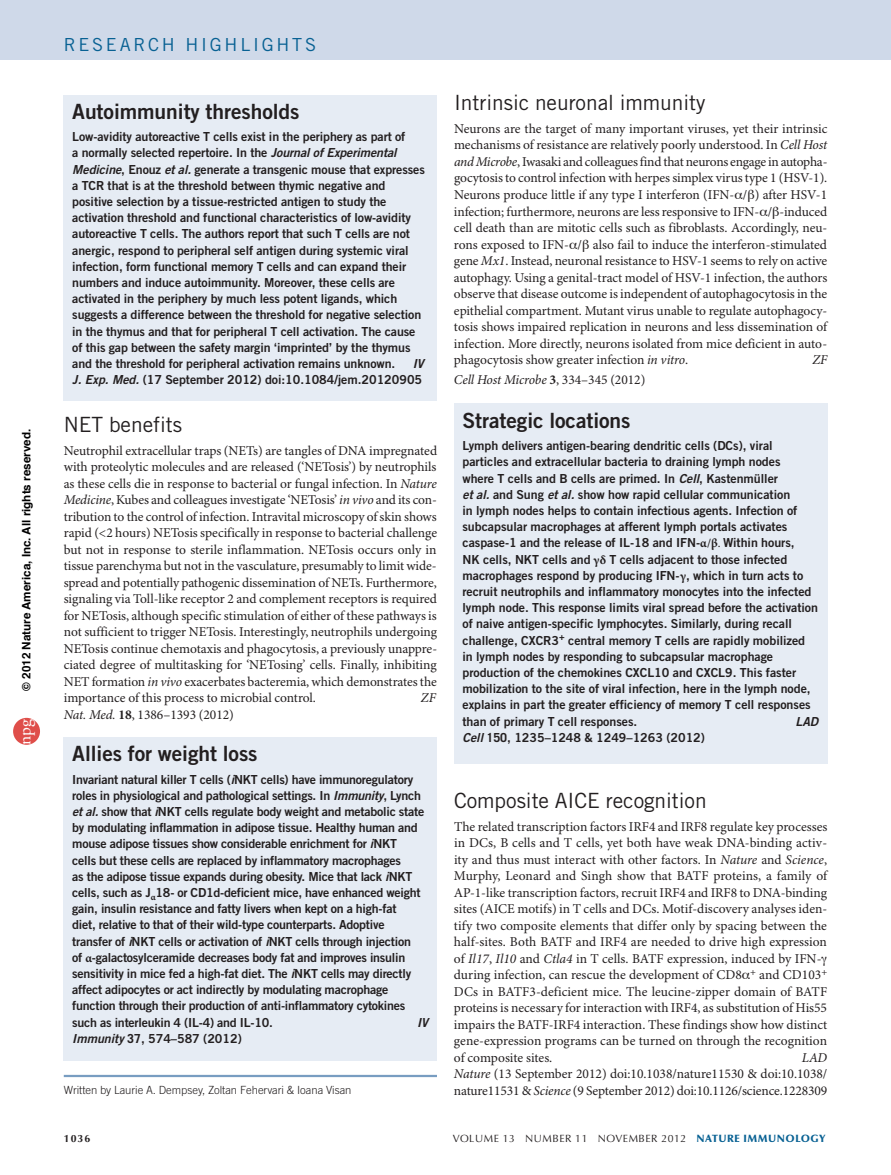
<style>
.page{position:relative;width:891px;height:1175px;background:#fff}
.page>*{position:absolute;margin:0;border:0;box-sizing:border-box;transform-origin:0 0}
.t1{font:21px "Trade Gothic LT Std";letter-spacing:-.005em;color:#231f20}
.t2{font:21px "Trade Gothic LT Std Bd 2";letter-spacing:-.005em;color:#231f20}
.t3{font:18px "Trade Gothic LT Std";letter-spacing:.15em;color:#086193}
.t4{font:17.4px "Adobe Garamond Pro";color:#fff}
.t5{font:13.5px/16.5px "Minion Pro";color:#231f20;text-align:justify}
.t6{font:italic 13.5px "Minion Pro";letter-spacing:-.01em;color:#231f20}
.t7{font:12.45px/16.2px "Trade Gothic LT Std Bd 2";letter-spacing:-.01em;color:#231f20}
.t8{font:12.45px "Trade Gothic LT Std Bd 2 Obl";letter-spacing:-.005em;color:#231f20}
.t9{font:700 11.7px "Helvetica";color:#000}
.t10{font:300 11.25px "Trade Gothic LT Std";letter-spacing:-.005em;color:#231f20}
.t11{font:10.5px "Optima LT Std";letter-spacing:.05em;color:#231f20}
.t12{font:700 10.5px "Optima LT Std";color:#231f20}
.s1{font-family:"Trade Gothic LT Std Bd 2 Obl"}
.s2{font-style:italic}
.s3{font-weight:700}
.s4{font-family:"Minion Pro";font-weight:700}
.s5{font-family:"Trade Gothic LT Std";font-weight:700}
.s6{font-weight:700;font-style:normal}
.s7{font-style:normal}
.s8{font-family:"Minion Pro";font-weight:600}
.s9{font-family:"Minion Pro"}
.s10{font-weight:900;color:#086193}
</style>
<div class="page">
<div style="left:0;top:0;width:891px;height:60px;background:#cfd9e9"></div>
<div style="left:64px;top:737px;width:373px;height:324px;background:#e6ecf4"></div>
<div style="left:454px;top:404px;width:373px;height:360px;background:#e6ecf4"></div>
<hr style="left:64px;top:1074px;width:373px;height:3px;background:#789dc1">
<div style="left:64px;top:95px;width:373px;height:306px;background:#e6ecf4"></div>
<div style="left:13px;top:718px;width:27px;height:26px;background:#df4e4a;border-radius:50%"></div>
<p class="t9" style="left:22px;top:690px;width:263px;rotate:-90deg">© 2012 Nature America, Inc. All rights reserved.</p>
<p class="t4" style="left:14px;top:744px;width:28px;rotate:-90deg">npg</p>
<h2 class="t3" style="left:64px;top:34px;width:254px">researc h highlights</h2>
<h1 class="t2" style="left:72px;top:98px;width:229px">Autoimmunity thresholds</h1>
<p class="t7" style="left:72px;top:128px;width:354px">Low-avidity autoreactive T cells exist in the periphery as part of<br>a normally selected repertoire. In the <span class="s1">Journal of Experimental Medicine</span>, Enouz <span class="s1">et al.</span> generate a transgenic mouse that expresses a TCR that is at the threshold between thymic negative and positive selection by a tissue-restricted antigen to study the activation threshold and functional characteristics of low-avidity autoreactive T cells. The authors report that such T cells are not anergic, respond to peripheral self antigen during systemic viral infection, form functional memory T cells and can expand their numbers and induce autoimmunity. Moreover, these cells are activated in the periphery by much less potent ligands, which suggests a difference between the threshold for negative selection in the thymus and that for peripheral T cell activation. The cause of this gap between the safety margin ‘imprinted’ by the thymus and the threshold for peripheral activation remains unknown.</p>
<p class="t8" style="left:413px;top:356px;width:12px">IV</p>
<p class="t7" style="left:72px;top:371px;width:351px"><span class="s1">J. Exp. Med.</span> (17 September 2012) doi:10.1084/jem.20120905</p>
<h1 class="t1" style="left:64px;top:411px;width:120px">NET benefits</h1>
<p class="t5" style="left:64px;top:442px;width:375px">Neutrophil extracellular traps (NETs) are tangles of DNA impregnated with proteolytic molecules and are released (‘NETosis’) by neutrophils as these cells die in response to bacterial or fungal infection. In <span class="s2">Nature Medicine</span>, Kubes and colleagues investigate ‘NETosis’ <span class="s2">in vivo</span> and its con&shy;tribution to the control of infection. Intravital microscopy of skin shows rapid (&lt;2 hours) NETosis specifically in response to bacterial challenge but not in response to sterile inflammation. NETosis occurs only in tissue parenchyma but not in the vasculature, presumably to limit wide&shy;spread and potentially pathogenic dissemination of NETs. Furthermore, signaling via Toll-like receptor 2 and complement receptors is required for NETosis, although specific stimulation of either of these pathways is not sufficient to trigger NETosis. Interestingly, neutrophils undergoing NETosis continue chemotaxis and phagocytosis, a previously unappre&shy;ciated degree of multitasking for ‘NETosing’ cells. Finally, inhibiting NET formation <span class="s2">in vivo</span> exacerbates bacteremia, which demonstrates the importance of this process to microbial control.</p>
<p class="t6" style="left:421px;top:689px;width:17px">ZF</p>
<p class="t5" style="left:64px;top:706px;width:172px"><span class="s2">Nat. Med.</span> <span class="s3">18</span>, 1386–1393 (2012)</p>
<h1 class="t2" style="left:72px;top:740px;width:187px">Allies for weight loss</h1>
<p class="t7" style="left:72px;top:770px;width:354px">Invariant natural killer T cells (<span class="s1">i</span>NKT cells) have immunoregulatory roles in physiological and pathological settings. In <span class="s1">Immunity</span>, Lynch <span class="s1">et al.</span> show that <span class="s1">i</span>NKT cells regulate body weight and metabolic state by modulating inflammation in adipose tissue. Healthy human and mouse adipose tissues show considerable enrichment for <span class="s1">i</span>NKT<br>cells but these cells are replaced by inflammatory macrophages<br>as the adipose tissue expands during obesity. Mice that lack <span class="s1">i</span>NKT cells, such as J<sub>α</sub>18- or CD1d-deficient mice, have enhanced weight gain, insulin resistance and fatty livers when kept on a high-fat<br>diet, relative to that of their wild-type counterparts. Adoptive transfer of <span class="s1">i</span>NKT cells or activation of <span class="s1">i</span>NKT cells through injection<br>of <span class="s4">α</span>-galactosylceramide decreases body fat and improves insulin sensitivity in mice fed a high-fat diet. The <span class="s1">i</span>NKT cells may directly affect adipocytes or act indirectly by modulating macrophage function through their production of anti-inflammatory cytokines such as interleukin 4 (IL-4) and IL-10.</p>
<p class="t8" style="left:417px;top:1014px;width:12px">IV</p>
<p class="t7" style="left:72px;top:1030px;width:171px"><span class="s1">Immunity</span> <span class="s5">37</span>, 574–587 (2012)</p>
<p class="t10" style="left:64px;top:1083px;width:289px">Written by Laurie A. Dempsey, Zoltan Fehervari &amp; Ioana Visan</p>
<h1 class="t1" style="left:454px;top:90px;width:253px">Intrinsic neuronal immunity</h1>
<p class="t5" style="left:454px;top:121px;width:375px">Neurons are the target of many important viruses, yet their intrinsic mechanisms of resistance are relatively poorly understood. In <span class="s2">Cell Host and Microbe</span>, Iwasaki and colleagues find that neurons engage in autopha&shy;gocytosis to control infection with herpes simplex virus type 1 (HSV-1).<br>Neurons produce little if any type I interferon (IFN- / ) after HSV-1 infection; furthermore, neurons are less responsive to IFN- / -induced cell death than are mitotic cells such as fibroblasts. Accordingly, neu&shy;rons exposed to IFN- / also fail to induce the interferon-stimulated gene <span class="s2">Mx1</span>. Instead, neuronal resistance to HSV-1 seems to rely on active autophagy. Using a genital-tract model of HSV-1 infection, the authors observe that disease outcome is independent of autophagocytosis in the epithelial compartment. Mutant virus unable to regulate autophagocy&shy;tosis shows impaired replication in neurons and less dissemination of infection. More directly, neurons isolated from mice deficient in auto&shy;phagocytosis show greater infection <span class="s2">in vitro</span>.</p>
<p class="t6" style="left:812px;top:351px;width:16px">ZF</p>
<p class="t6" style="left:454px;top:372px;width:193px">Cell Host Microbe <span class="s6">3</span><span class="s7">, 334–345 (2012)</span></p>
<h1 class="t2" style="left:463px;top:407px;width:170px">Strategic locations</h1>
<p class="t7" style="left:463px;top:437px;width:357px">Lymph delivers antigen-bearing dendritic cells (DCs), viral particles and extracellular bacteria to draining lymph nodes<br>where T cells and B cells are primed. In <span class="s1">Cell</span>, Kastenmüller<br><span class="s1">et al.</span> and Sung <span class="s1">et al.</span> show how rapid cellular communication<br>in lymph nodes helps to contain infectious agents. Infection of subcapsular macrophages at afferent lymph portals activates caspase-1 and the release of IL-18 and IFN-<span class="s4">α</span><span class="s8">/</span><span class="s4">β</span><span class="s9">.</span> Within hours,<br>NK cells, NKT cells and <span class="s4">γδ</span> T cells adjacent to those infected macrophages respond by producing IFN-<span class="s4">γ</span>, which in turn acts to recruit neutrophils and inflammatory monocytes into the infected lymph node. This response limits viral spread before the activation of naive antigen-specific lymphocytes. Similarly, during recall challenge, CXCR3<sup>+</sup> central memory T cells are rapidly mobilized in lymph nodes by responding to subcapsular macrophage production of the chemokines CXCL10 and CXCL9. This faster mobilization to the site of viral infection, here in the lymph node, explains in part the greater efficiency of memory T cell responses than of primary T cell responses.</p>
<p class="t8" style="left:796px;top:713px;width:24px">LAD</p>
<p class="t7" style="left:463px;top:729px;width:244px"><span class="s1">Cell</span> <span class="s5">150</span>, 1235–1248 &amp; 1249–1263 (2012)</p>
<h1 class="t1" style="left:454px;top:787px;width:254px">Composite AICE recognition</h1>
<p class="t5" style="left:454px;top:818px;width:375px;text-align:left">The related transcription factors IRF4 and IRF8 regulate key processes in DCs, B cells and T cells, yet both have weak DNA-binding activ&shy;ity and thus must interact with other factors. In <span class="s2">Nature</span> and <span class="s2">Science</span>, Murphy, Leonard and Singh show that BATF proteins, a family of AP-1-like transcription factors, recruit IRF4 and IRF8 to DNA-binding sites (AICE motifs) in T cells and DCs. Motif-discovery analyses iden&shy;tify two composite elements that differ only by spacing between the half-sites. Both BATF and IRF4 are needed to drive high expression of <span class="s2">Il17</span>, <span class="s2">Il10</span> and <span class="s2">Ctla4</span> in T cells. BATF expression, induced by IFN&shy;during infection, can rescue the development of CD8 <sup>+</sup> and CD103<sup>+ </sup>DCs in BATF3-deficient mice. The leucine-zipper domain of BATF proteins is necessary for interaction with IRF4, as substitution of His55 impairs the BATF-IRF4 interaction. These findings show how distinct gene-expression programs can be turned on through the recognition of composite sites.</p>
<p class="t5" style="left:454px;top:1049px;width:375px;text-indent:348px"><span class="s2">LAD Nature</span> (13 September 2012) doi:10.1038/nature11530 &amp; doi:10.1038/ nature11531 &amp; <span class="s2">Science</span> (9 September 2012) doi:10.1126/science.1228309</p>
<p class="t12" style="left:64px;top:1132px;width:28px">1036</p>
<p class="t11" style="left:453px;top:1132px;width:374px">VOLUME 13 NUMBER 11 NOVEMBER 2012 <span class="s10">NATURE IMMUNOLOGY</span></p>
</div>
